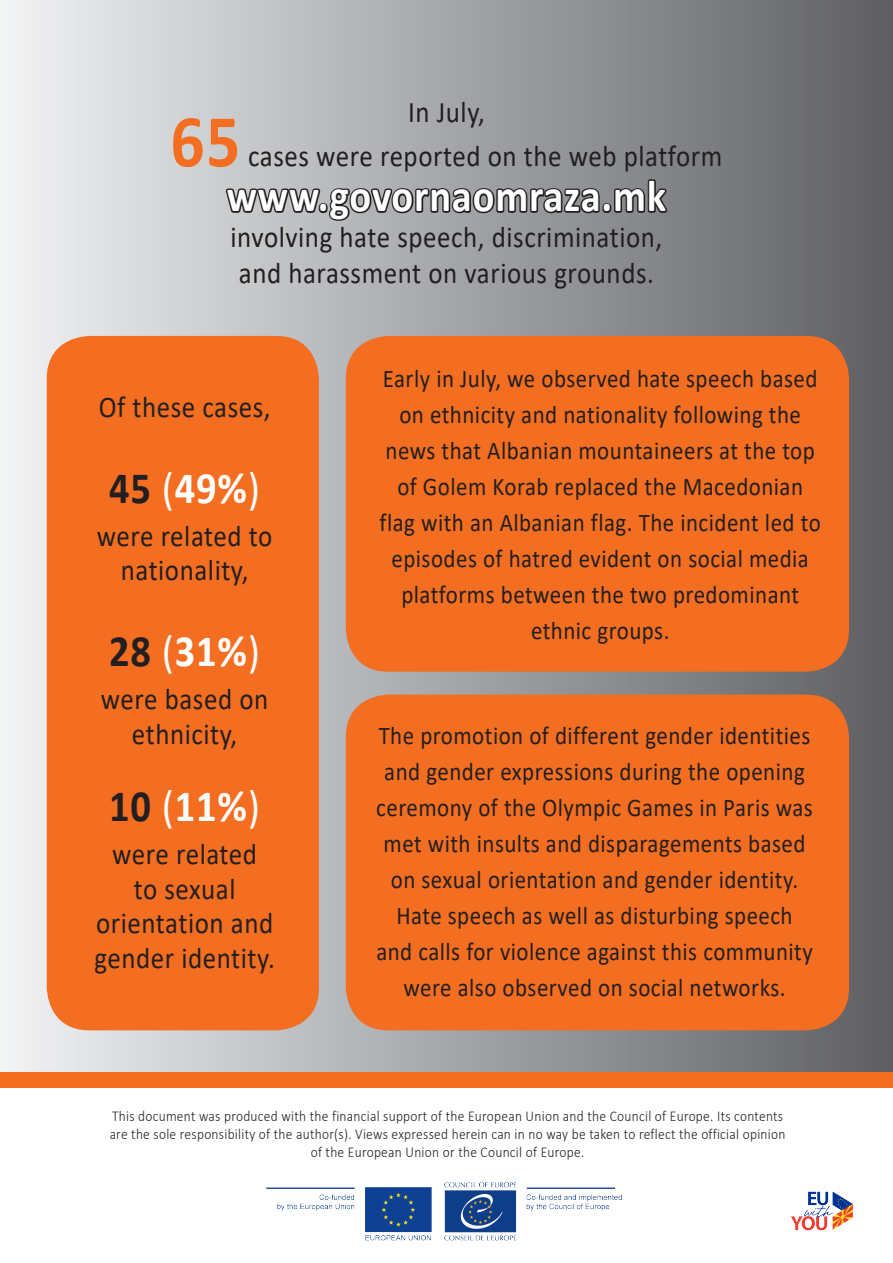
<style>
.page{position:relative;width:893px;height:1263px;background:#fff}
.page>*{position:absolute;margin:0;border:0;box-sizing:border-box;transform-origin:0 0}
.t1{font:700 75px "Calibri";color:#f36e21;scale:.9 1}
.t2{font:700 45px "Calibri";letter-spacing:.02em;color:#fff;scale:.9 1}
.t3{font:30px/34.5px "Calibri";letter-spacing:.02em;color:#231f20;text-align:center;scale:.9 1}
.t4{font:25.5px/36px "Calibri";letter-spacing:.02em;color:#231f20;text-align:center;scale:.9 1}
.t5{font:300 15px/18px "Calibri";letter-spacing:.02em;color:#231f20;text-align:center;scale:.9 1}
.s1{color:#231f20}
.s2{font-weight:400}
</style>
<div class="page">
<div style="left:0;top:0;width:893px;height:1080px;background:linear-gradient(to right,#f1f1f3,#5d5e61)"></div>
<div style="left:47px;top:336px;width:272px;height:694px;background:#f36e21;border-radius:43px"></div>
<div style="left:346px;top:694px;width:503px;height:336px;background:#f36e21;border-radius:43px"></div>
<div style="left:346px;top:336px;width:503px;height:336px;background:#f36e21;border-radius:43px"></div>
<svg style="left:224px;top:166px;width:445px;height:65px;background:#88888b"></svg>
<div style="left:0;top:1072px;width:893px;height:15px;background:#f36e21"></div>
<img style="left:266px;top:1182px;width:356px;height:59px">
<img style="left:791px;top:1191px;width:62px;height:40px">
<p class="t3" style="left:408px;top:94px;width:87px">In July,</p>
<p class="t1" style="left:170px;top:88px;width:79px">65</p>
<p class="t3" style="left:248px;top:138px;width:528px">cases were reported on the web platform</p>
<p class="t2" style="left:227px;top:164px;width:490px">www.govornaomraza.mk</p>
<p class="t3" style="left:231px;top:219px;width:481px;line-height:36px;text-align:left">involving hate speech, discrimination, and harassment on various grounds.</p>
<p class="t3" style="left:99px;top:389px;width:193px">Of these cases,</p>
<p class="t2" style="left:109px;top:456px;width:169px"><span class="s1">45</span> <span class="s2">(</span>49%<span class="s2">)</span></p>
<p class="t3" style="left:97px;top:518px;width:197px">were related to nationality,</p>
<p class="t2" style="left:109px;top:620px;width:169px"><span class="s1">28</span> <span class="s2">(</span>31%<span class="s2">)</span></p>
<p class="t3" style="left:101px;top:681px;width:187px">were based on ethnicity,</p>
<p class="t2" style="left:109px;top:775px;width:169px"><span class="s1">10</span> <span class="s2">(</span>11%<span class="s2">)</span></p>
<p class="t3" style="left:94px;top:836px;width:202px">were related<br>to sexual orientation and gender identity.</p>
<p class="t4" style="left:380px;top:359px;width:492px">Early in July, we observed hate speech based on ethnicity and nationality following the news that Albanian mountaineers at the top of Golem Korab replaced the Macedonian flag with an Albanian flag. The incident led to episodes of hatred evident on social media platforms between the two predominant ethnic groups.</p>
<p class="t4" style="left:376px;top:717px;width:487px">The promotion of different gender identities and gender expressions during the opening ceremony of the Olympic Games in Paris was met with insults and disparagements based on sexual orientation and gender identity.<br>Hate speech as well as disturbing speech and calls for violence against this community were also observed on social networks.</p>
<p class="t5" style="left:110px;top:1107px;width:752px">This document was produced with the financial support of the European Union and the Council of Europe. Its contents are the sole responsibility of the author(s). Views expressed herein can in no way be taken to reflect the official opinion of the European Union or the Council of Europe.</p>
</div>
